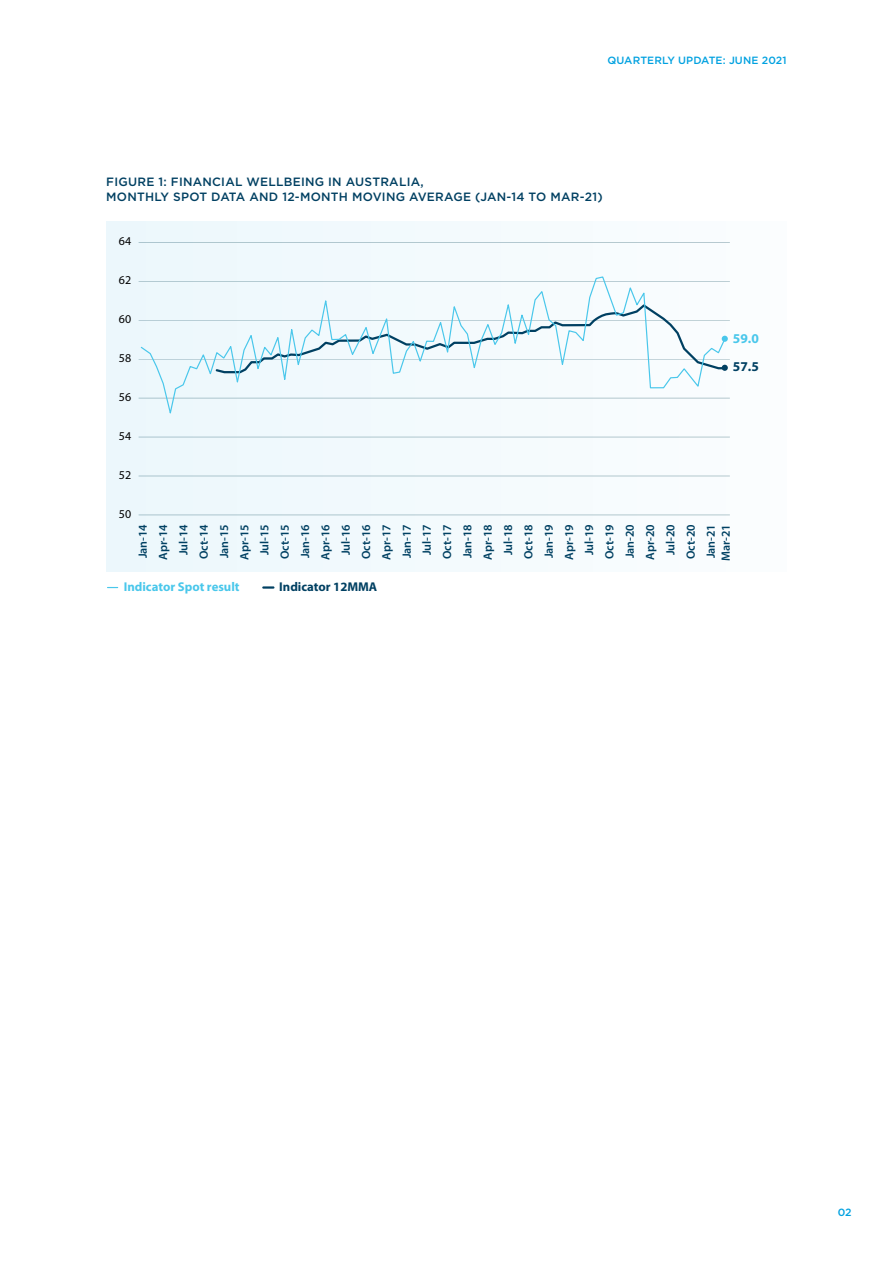
<style>
.page{position:relative;width:893px;height:1263px;background:#fff}
.page>*{position:absolute;margin:0;border:0;box-sizing:border-box;transform-origin:0 0}
.t1{font:700 13.5px "Myriad Pro";color:#004062}
.t2{font:700 13.5px "Myriad Pro";color:#49c7eb}
.t3{font:700 12.75px "Myriad Pro";color:#49c7eb}
.t4{font:700 12.75px "Myriad Pro";color:#004062}
.t5{font:600 12px/20.2px "Myriad Pro";color:#004062;text-align:center}
.t6{font:500 12px/15px "Gotham";letter-spacing:.02em;color:#004062}
.t7{font:12px "Myriad Pro";color:#000}
.t8{font:500 10.5px "Gotham";letter-spacing:.01em;color:#00a1e0}
</style>
<div class="page">
<div style="left:106px;top:222px;width:681px;height:349px;background:#f3fafd"></div>
<hr style="left:139px;top:242px;width:591px;height:1px;background:#72949e">
<hr style="left:139px;top:281px;width:591px;height:1px;background:#72949e">
<hr style="left:139px;top:320px;width:591px;height:1px;background:#72949e">
<hr style="left:139px;top:359px;width:591px;height:1px;background:#72949e">
<hr style="left:139px;top:398px;width:591px;height:1px;background:#72949e">
<hr style="left:139px;top:437px;width:591px;height:1px;background:#72949e">
<hr style="left:139px;top:476px;width:591px;height:1px;background:#72949e">
<hr style="left:139px;top:515px;width:591px;height:1px;background:#72949e">
<svg style="left:263px;top:586px;width:10px;height:3px"></svg>
<svg style="left:140px;top:276px;width:586px;height:138px"></svg>
<svg style="left:214px;top:303px;width:514px;height:71px"></svg>
<p class="t8" style="left:607px;top:54px;width:181px">QUARTERLY UPDATE: JUNE 2021</p>
<p class="t6" style="left:106px;top:173px;width:498px">FIGURE 1: FINANCIAL WELLBEING IN AUSTRALIA,<br>MONTHLY SPOT DATA AND 12-MONTH MOVING AVERAGE (JAN-14 TO MAR-21)</p>
<p class="t7" style="left:119px;top:234px;width:14px">64</p>
<p class="t7" style="left:119px;top:273px;width:14px">62</p>
<p class="t7" style="left:119px;top:312px;width:14px">60</p>
<p class="t7" style="left:119px;top:351px;width:14px">58</p>
<p class="t7" style="left:119px;top:390px;width:14px">56</p>
<p class="t7" style="left:119px;top:429px;width:14px">54</p>
<p class="t7" style="left:119px;top:467px;width:14px">52</p>
<p class="t7" style="left:119px;top:506px;width:14px">50</p>
<p class="t2" style="left:733px;top:330px;width:27px">59.0</p>
<p class="t1" style="left:733px;top:357px;width:27px">57.5</p>
<p class="t5" style="left:132px;top:560px;width:37px;rotate:-90deg">Jan-14<br>Apr-14<br>Jul-14<br>Oct-14<br>Jan-15<br>Apr-15<br>Jul-15<br>Oct-15<br>Jan-16<br>Apr-16<br>Jul-16<br>Oct-16<br>Apr-17<br>Jan-17<br>Jul-17<br>Oct-17<br>Jan-18<br>Apr-18<br>Jul-18<br>Oct-18<br>Jan-19<br>Apr-19<br>Jul-19<br>Oct-19<br>Jan-20<br>Apr-20<br>Jul-20<br>Oct-20<br>Jan-21</p>
<p class="t5" style="left:715px;top:561px;width:38px;rotate:-90deg">Mar-21</p>
<p class="t3" style="left:124px;top:578px;width:117px">Indicator Spot result</p>
<p class="t4" style="left:279px;top:578px;width:100px">Indicator 12MMA</p>
<p class="t8" style="left:838px;top:1207px;width:16px">02</p>
</div>
